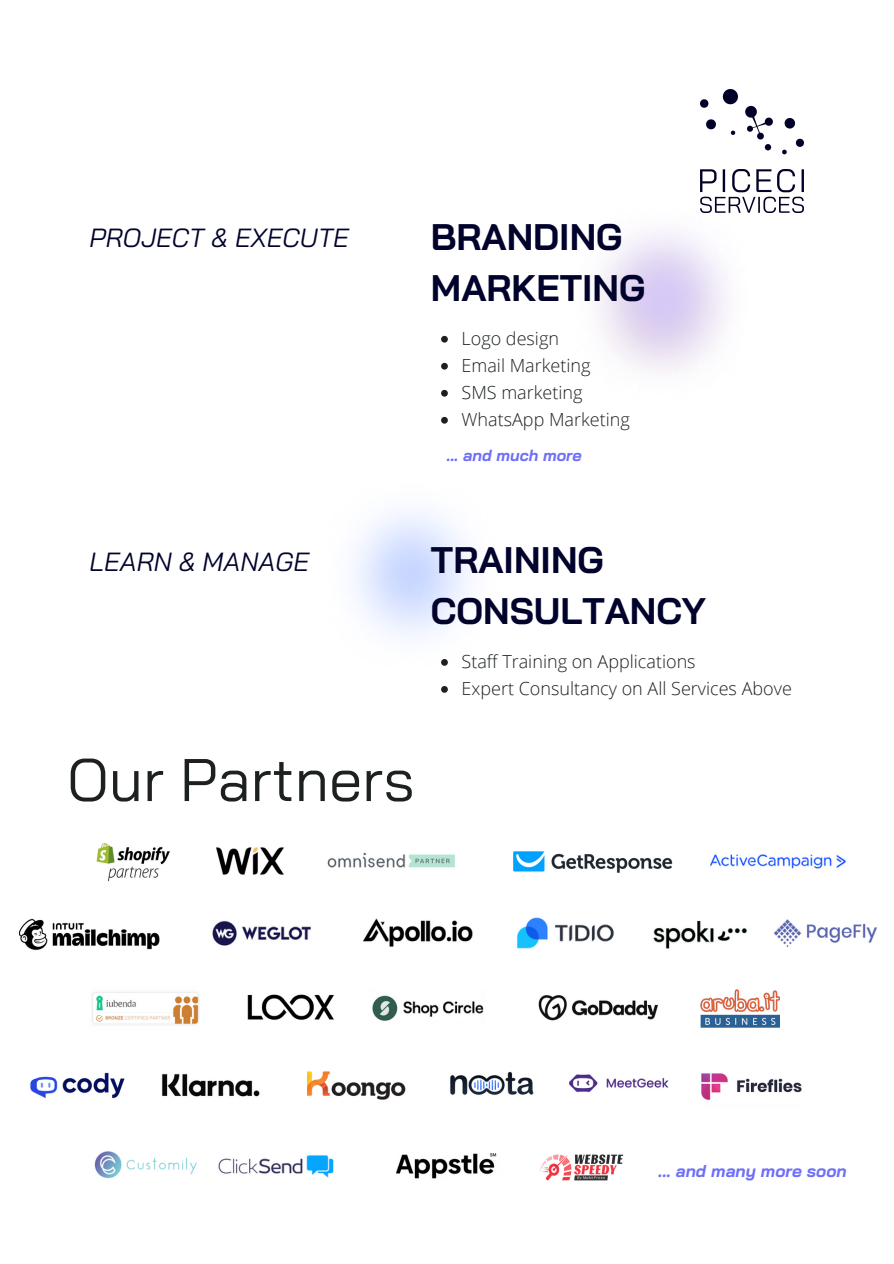
<style>
.page{position:relative;width:894px;height:1264px;background:#fff}
.page>*{position:absolute;margin:0;border:0;box-sizing:border-box;transform-origin:0 0}
.t1{font:60px "Bai Jamjuree";color:#1c2120}
.t2{font:700 36.9px/50.7px "Bai Jamjuree";color:#01032c}
.t3{font:italic 26.25px "Bai Jamjuree";color:#01032c}
.t4{font:300 18px "Open Sans";color:#1c2120}
.t5{font:italic 700 17.1px "Bai Jamjuree";color:#6e6ff8}
.t6{font:italic 700 16.05px "Bai Jamjuree";color:#6e6ff8}
</style>
<div class="page">
<img style="left:350px;top:510px;width:121px;height:183px">
<img style="left:597px;top:180px;width:207px;height:192px">
<img style="left:700px;top:89px;width:103px;height:123px">
<svg style="left:441px;top:336px;width:6px;height:6px"></svg>
<svg style="left:441px;top:363px;width:6px;height:6px"></svg>
<svg style="left:441px;top:390px;width:6px;height:6px"></svg>
<svg style="left:441px;top:417px;width:6px;height:6px"></svg>
<svg style="left:441px;top:659px;width:6px;height:6px"></svg>
<svg style="left:441px;top:686px;width:6px;height:6px"></svg>
<img style="left:96px;top:842px;width:74px;height:40px">
<img style="left:216px;top:847px;width:68px;height:28px">
<img style="left:327px;top:852px;width:128px;height:16px">
<img style="left:513px;top:851px;width:159px;height:22px">
<img style="left:710px;top:854px;width:136px;height:15px">
<img style="left:19px;top:918px;width:141px;height:32px">
<img style="left:212px;top:920px;width:99px;height:26px">
<img style="left:363px;top:918px;width:110px;height:29px">
<img style="left:517px;top:917px;width:97px;height:32px">
<img style="left:653px;top:920px;width:94px;height:29px">
<img style="left:773px;top:919px;width:104px;height:29px">
<img style="left:92px;top:992px;width:107px;height:33px">
<img style="left:372px;top:995px;width:112px;height:26px">
<img style="left:247px;top:994px;width:87px;height:26px">
<img style="left:538px;top:995px;width:120px;height:26px">
<img style="left:700px;top:989px;width:79px;height:39px">
<img style="left:450px;top:1071px;width:84px;height:24px">
<img style="left:30px;top:1072px;width:95px;height:27px">
<img style="left:162px;top:1073px;width:98px;height:24px">
<img style="left:307px;top:1071px;width:99px;height:29px">
<img style="left:569px;top:1074px;width:100px;height:19px">
<img style="left:701px;top:1073px;width:101px;height:27px">
<img style="left:94px;top:1151px;width:103px;height:28px">
<img style="left:218px;top:1155px;width:116px;height:23px">
<img style="left:396px;top:1153px;width:101px;height:26px">
<img style="left:540px;top:1154px;width:83px;height:27px">
<h2 class="t3" style="left:89px;top:221px;width:261px">PROJECT &amp; EXECUTE</h2>
<h3 class="t2" style="left:431px;top:211px;width:216px">BRANDING<br>MARKETING</h3>
<p class="t4" style="left:461px;top:325px;width:99px">Logo design</p>
<p class="t4" style="left:461px;top:352px;width:130px">Email Marketing</p>
<p class="t4" style="left:461px;top:379px;width:122px">SMS marketing</p>
<p class="t4" style="left:461px;top:406px;width:170px">WhatsApp Marketing</p>
<p class="t6" style="left:446px;top:445px;width:136px">... and much more</p>
<p class="t3" style="left:89px;top:544px;width:221px">LEARN &amp; MANAGE</p>
<h2 class="t2" style="left:431px;top:534px;width:276px">TRAINING<br>CONSULTANCY</h2>
<h3 class="t4" style="left:461px;top:648px;width:235px">Staff Training on Applications</h3>
<p class="t4" style="left:461px;top:675px;width:332px">Expert Consultancy on All Services Above</p>
<p class="t1" style="left:67px;top:741px;width:349px">Our Partners</p>
<p class="t5" style="left:658px;top:1159px;width:189px">... and many more soon</p>
</div>
